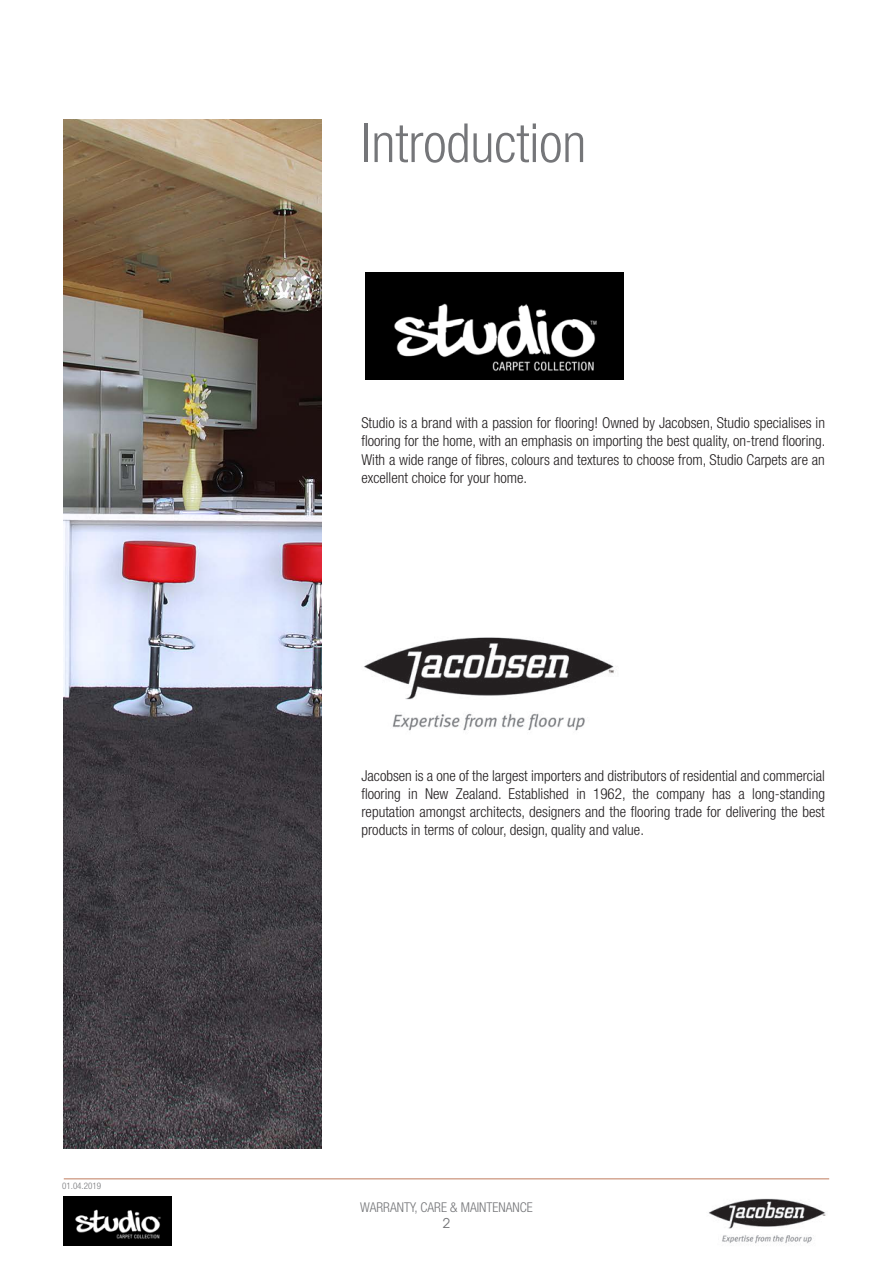
<style>
.page{position:relative;width:893px;height:1263px;background:#fff}
.page>*{position:absolute;margin:0;border:0;box-sizing:border-box;transform-origin:0 0}
.t1{font:300 condensed 54px "Helvetica Neue";color:#757679}
.t2{font:300 condensed 15px/18px "Helvetica Neue";color:#231f20;text-align:justify}
.t3{font:300 condensed 13.5px "Helvetica Neue";color:#757679}
.t4{font:13.5px "Avant Garde";color:#757679}
.t5{font:300 condensed 9px "Helvetica Neue";color:#757679}
</style>
<div class="page">
<img style="left:709px;top:1198px;width:117px;height:46px">
<img style="left:64px;top:1197px;width:107px;height:48px">
<hr style="left:64px;top:1178px;width:765px;height:1px;background:#c07b5d">
<img style="left:64px;top:119px;width:258px;height:1029px">
<img style="left:364px;top:637px;width:251px;height:94px">
<img style="left:366px;top:272px;width:258px;height:108px">
<p class="t5" style="left:62px;top:1180px;width:40px">01.04.2019</p>
<h1 class="t1" style="left:361px;top:112px;width:226px">Introduction</h1>
<p class="t2" style="left:361px;top:414px;width:466px">Studio is a brand with a passion for flooring! Owned by Jacobsen, Studio specialises in flooring for the home, with an emphasis on importing the best quality, on-trend flooring.<br>With a wide range of fibres, colours and textures to choose from, Studio Carpets are an excellent choice for your home.</p>
<p class="t2" style="left:361px;top:767px;width:465px">Jacobsen is a one of the largest importers and distributors of residential and commercial flooring in New Zealand. Established in 1962, the company has a long-standing reputation amongst architects, designers and the flooring trade for delivering the best products in terms of colour, design, quality and value.</p>
<p class="t3" style="left:360px;top:1199px;width:174px">WARRANTY, CARE &amp; MAINTENANCE</p>
<p class="t4" style="left:443px;top:1214px;width:9px">2</p>
</div>
